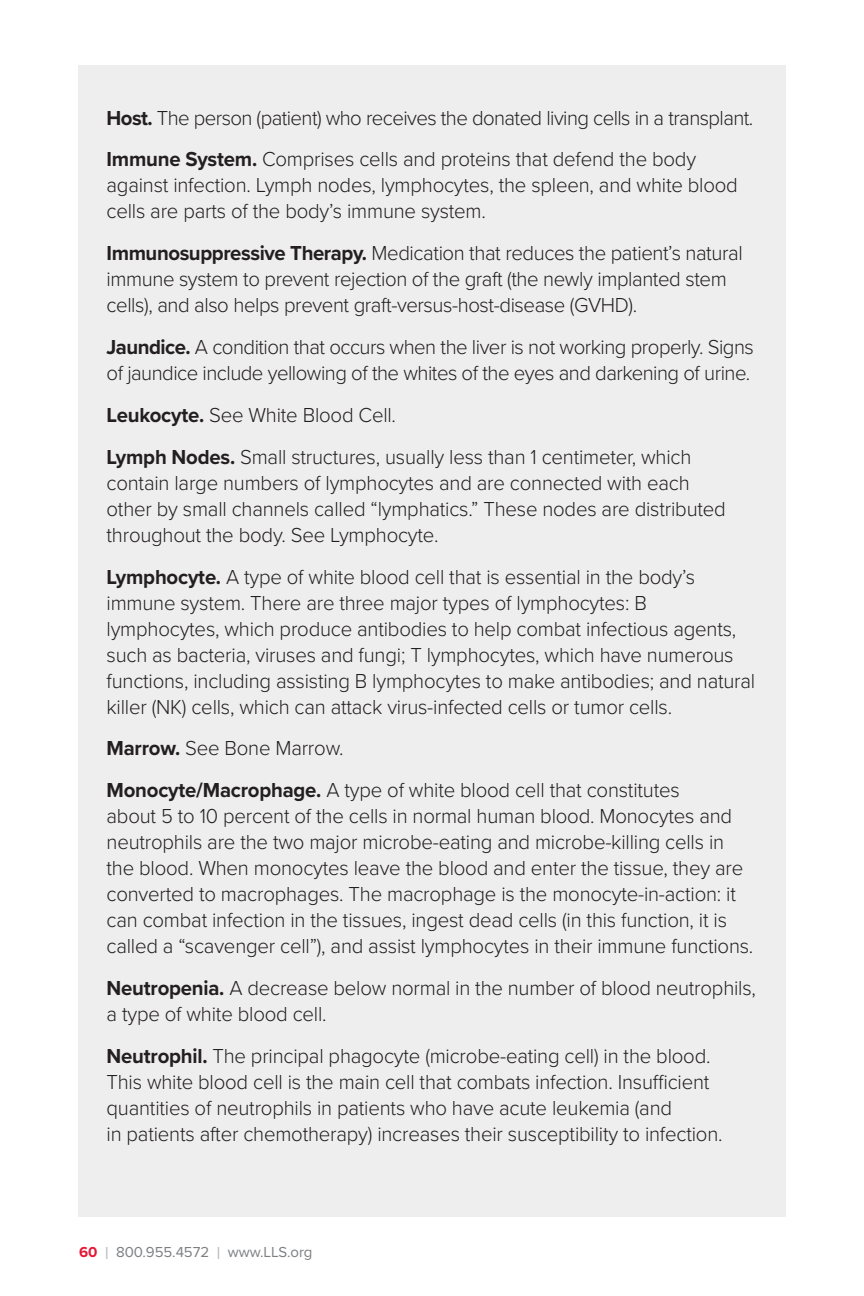
<style>
.page{position:relative;width:864px;height:1296px;background:#fff}
.page>*{position:absolute;margin:0;border:0;box-sizing:border-box;transform-origin:0 0}
.Body_text{font:300 21px/26px "Proxima Nova";letter-spacing:-.01em;color:#231f20}
.Body_text-2{font:300 21px "Proxima Nova";letter-spacing:-.03em;color:#231f20}
.t1{font:15px "Proxima Nova";letter-spacing:-.005em;color:#7d7f82}
.s1{font-weight:700}
.s2{font-weight:700;color:#e51836}
.s3{font-size:18px;color:#babbbe}
</style>
<div class="page">
<div style="left:78px;top:65px;width:708px;height:1152px;background:#eeeeef"></div>
<p class="Body_text-2" style="left:107px;top:102px;width:648px"><span class="s1">Host.</span> The person (patient) who receives the donated living cells in a transplant.</p>
<p class="Body_text" style="left:107px;top:145px;width:633px"><span class="s1">Immune System.</span> Comprises cells and proteins that defend the body against infection. Lymph nodes, lymphocytes, the spleen, and white blood cells are parts of the body’s immune system.</p>
<p class="Body_text" style="left:107px;top:239px;width:638px"><span class="s1">Immunosuppressive Therapy.</span> Medication that reduces the patient’s natural immune system to prevent rejection of the graft (the newly implanted stem cells), and also helps prevent graft-versus-host-disease (GVHD).</p>
<p class="Body_text" style="left:107px;top:333px;width:649px"><span class="s1">Jaundice.</span> A condition that occurs when the liver is not working properly. Signs of jaundice include yellowing of the whites of the eyes and darkening of urine.</p>
<p class="Body_text" style="left:107px;top:401px;width:291px"><span class="s1">Leukocyte.</span> See White Blood Cell.</p>
<p class="Body_text" style="left:107px;top:443px;width:621px"><span class="s1">Lymph Nodes.</span> Small structures, usually less than 1 centimeter, which contain large numbers of lymphocytes and are connected with each other by small channels called “lymphatics.” These nodes are distributed throughout the body. See Lymphocyte.</p>
<p class="Body_text" style="left:107px;top:562px;width:650px"><span class="s1">Lymphocyte.</span> A type of white blood cell that is essential in the body’s immune system. There are three major types of lymphocytes: B lymphocytes, which produce antibodies to help combat infectious agents, such as bacteria, viruses and fungi; T lymphocytes, which have numerous functions, including assisting B lymphocytes to make antibodies; and natural killer (NK) cells, which can attack virus-infected cells or tumor cells.</p>
<p class="Body_text" style="left:107px;top:734px;width:239px"><span class="s1">Marrow.</span> See Bone Marrow.</p>
<p class="Body_text" style="left:107px;top:776px;width:648px"><span class="s1">Monocyte/Macrophage.</span> A type of white blood cell that constitutes<br>about 5 to 10 percent of the cells in normal human blood. Monocytes and neutrophils are the two major microbe-eating and microbe-killing cells in the blood. When monocytes leave the blood and enter the tissue, they are converted to macrophages. The macrophage is the monocyte-in-action: it can combat infection in the tissues, ingest dead cells (in this function, it is called a “scavenger cell”), and assist lymphocytes in their immune functions.</p>
<p class="Body_text" style="left:107px;top:974px;width:651px"><span class="s1">Neutropenia.</span> A decrease below normal in the number of blood neutrophils, a type of white blood cell.</p>
<p class="Body_text" style="left:107px;top:1042px;width:618px"><span class="s1">Neutrophil.</span> The principal phagocyte (microbe-eating cell) in the blood.<br>This white blood cell is the main cell that combats infection. Insufficient quantities of neutrophils in patients who have acute leukemia (and<br>in patients after chemotherapy) increases their susceptibility to infection.</p>
<p class="t1" style="left:79px;top:1241px;width:235px"><span class="s2">60</span> <span class="s3">I</span> 800.955.4572 <span class="s3">I</span> www.LLS.org</p>
</div>
